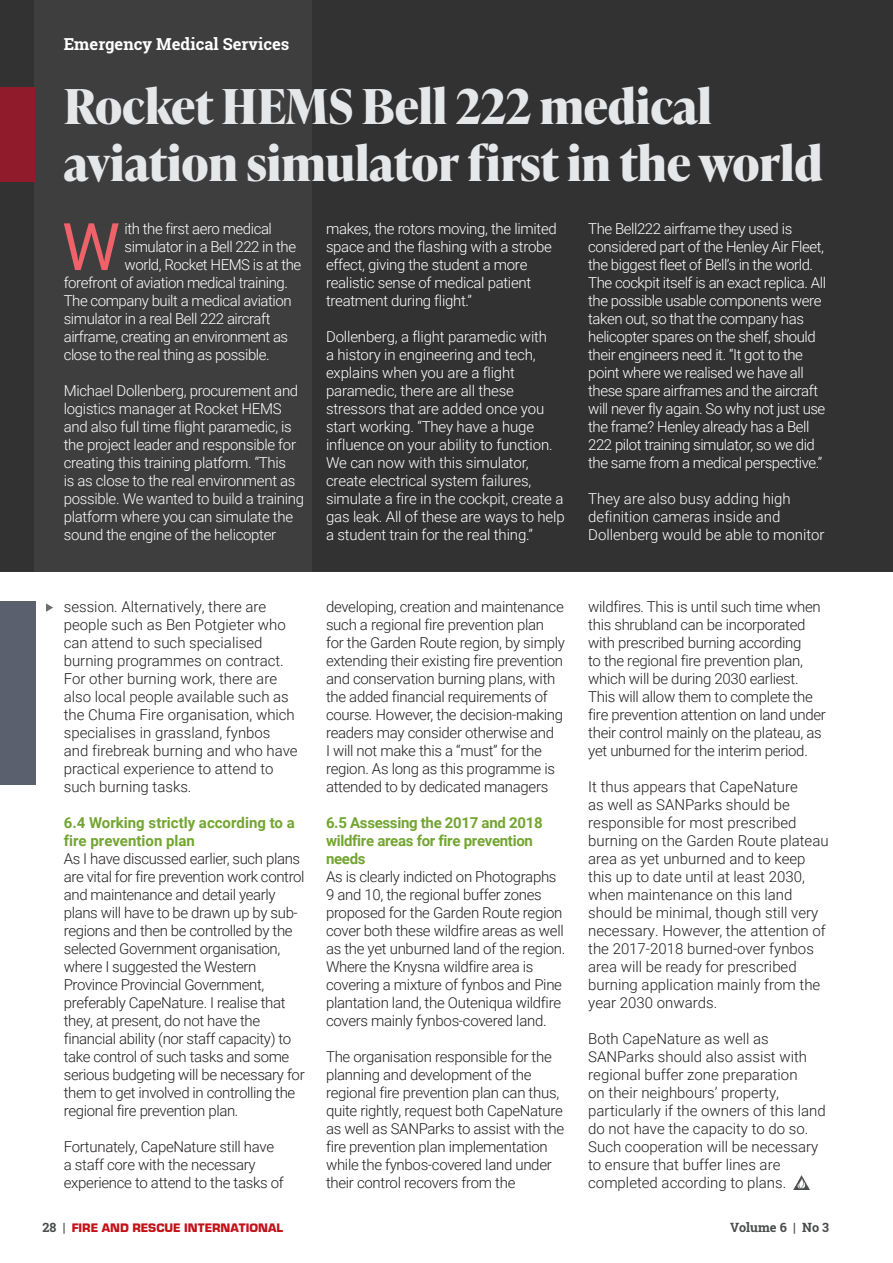
<style>
.page{position:relative;width:893px;height:1263px;background:#fff}
.page>*{position:absolute;margin:0;border:0;box-sizing:border-box;transform-origin:0 0}
.t1{font:65.7px "Roboto";color:#f0626a}
.t2{font:700 48px/57.6px "Ivy Presto Headline";letter-spacing:-.005em;color:#e6e7e9}
.t3{font:700 16.5px "Roboto Slab";color:#fff}
.t4{font:300 15px/18px "Roboto";letter-spacing:-.02em;color:#231f20}
.t5{font:300 15px/18px "Roboto";letter-spacing:-.02em;color:#fff}
.t6{font:300 15px/18px "Roboto";color:#231f20}
.t7{font:300 15px/18px "Roboto";color:#fff}
.t8{font:700 15px/18px "Roboto";letter-spacing:-.02em;color:#73a532}
.t9{font:700 15px/18px "Roboto";color:#73a532}
.t10{font:900 12.75px "Eurostile";color:#c4121a}
.t11{font:700 12.75px "Roboto Slab";color:#4b4c4d}
.s1{font-family:"Roboto Slab";font-weight:700;color:#4b4c4d}
</style>
<div class="page">
<div style="left:0;top:0;width:893px;height:571px;background:#333233"></div>
<div style="left:34px;top:0;width:278px;height:571px;background:#3e3e3f"></div>
<div style="left:0;top:87px;width:34px;height:94px;background:#901b2b"></div>
<svg style="left:46px;top:603px;width:7px;height:9px"></svg>
<div style="left:0;top:601px;width:35px;height:184px;background:#5a606e"></div>
<img style="left:793px;top:1176px;width:17px;height:14px">
<p class="t3" style="left:64px;top:33px;width:227px">Emergency Medical Services</p>
<p class="t2" style="left:64px;top:76px;width:760px">Rocket HEMS Bell 222 medical aviation simulator first in the world</p>
<p class="t1" style="left:62px;top:201px;width:60px">W</p>
<p class="t5" style="left:125px;top:219px;width:149px">ith the first aero medical</p>
<p class="t5" style="left:125px;top:237px;width:173px">simulator in a Bell 222 in the</p>
<p class="t5" style="left:125px;top:255px;width:178px">world, Rocket HEMS is at the</p>
<p class="t5" style="left:64px;top:273px;width:226px">forefront of aviation medical training.</p>
<p class="t5" style="left:64px;top:291px;width:229px">The company built a medical aviation</p>
<p class="t5" style="left:64px;top:309px;width:208px">simulator in a real Bell 222 aircraft</p>
<p class="t5" style="left:64px;top:327px;width:226px">airframe, creating an environment as</p>
<p class="t5" style="left:64px;top:345px;width:207px">close to the real thing as possible.</p>
<p class="t5" style="left:64px;top:381px;width:242px">Michael Dollenberg, procurement and logistics manager at Rocket HEMS and also full time flight paramedic, is the project leader and responsible for creating this training platform. “This<br>is as close to the real environment as possible. We wanted to build a training platform where you can simulate the sound the engine of the helicopter</p>
<p class="t5" style="left:326px;top:219px;width:232px">makes, the rotors moving, the limited space and the flashing with a strobe effect, giving the student a more realistic sense of medical patient treatment during flight.”</p>
<p class="t5" style="left:326px;top:327px;width:240px">Dollenberg, a flight paramedic with<br>a history in engineering and tech, explains when you are a flight paramedic, there are all these stressors that are added once you start working. “They have a huge influence on your ability to function.<br>We can now with this simulator, create electrical system failures, simulate a fire in the cockpit, create a gas leak. All of these are ways to help a student train for the real thing.”</p>
<p class="t6" style="left:64px;top:597px;width:235px">session. Alternatively, there are people such as Ben Potgieter who can attend to such specialised burning programmes on contract.<br>For other burning work, there are also local people available such as the Chuma Fire organisation, which specialises in grassland, fynbos and firebreak burning and who have practical experience to attend to such burning tasks.</p>
<p class="t9" style="left:64px;top:813px;width:233px">6.4 Working strictly according to a fire prevention plan</p>
<p class="t4" style="left:64px;top:849px;width:242px">As I have discussed earlier, such plans are vital for fire prevention work control and maintenance and detail yearly plans will have to be drawn up by sub&shy;regions and then be controlled by the selected Government organisation, where I suggested the Western Province Provincial Government, preferably CapeNature. I realise that they, at present, do not have the financial ability (nor staff capacity) to take control of such tasks and some serious budgeting will be necessary for them to get involved in controlling the regional fire prevention plan.</p>
<p class="t4" style="left:64px;top:1137px;width:222px">Fortunately, CapeNature still have a staff core with the necessary experience to attend to the tasks of</p>
<p class="t4" style="left:326px;top:597px;width:240px">developing, creation and maintenance such a regional fire prevention plan for the Garden Route region, by simply extending their existing fire prevention and conservation burning plans, with the added financial requirements of course. However, the decision-making readers may consider otherwise and<br>I will not make this a “must” for the region. As long as this programme is attended to by dedicated managers</p>
<p class="t8" style="left:326px;top:813px;width:218px">6.5 Assessing the 2017 and 2018 wildfire areas for fire prevention needs</p>
<p class="t4" style="left:326px;top:867px;width:241px">As is clearly indicted on Photographs 9 and 10, the regional buffer zones proposed for the Garden Route region cover both these wildfire areas as well as the yet unburned land of the region.<br>Where the Knysna wildfire area is covering a mixture of fynbos and Pine plantation land, the Outeniqua wildfire covers mainly fynbos-covered land.</p>
<p class="t4" style="left:326px;top:1047px;width:240px">The organisation responsible for the planning and development of the regional fire prevention plan can thus, quite rightly, request both CapeNature as well as SANParks to assist with the fire prevention plan implementation while the fynbos-covered land under their control recovers from the</p>
<p class="t5" style="left:588px;top:219px;width:239px">The Bell222 airframe they used is considered part of the Henley Air Fleet, the biggest fleet of Bell’s in the world.<br>The cockpit itself is an exact replica. All the possible usable components were taken out, so that the company has helicopter spares on the shelf, should their engineers need it. “It got to the point where we realised we have all these spare airframes and the aircraft will never fly again. So why not just use the frame? Henley already has a Bell 222 pilot training simulator, so we did the same from a medical perspective.”</p>
<p class="t7" style="left:588px;top:489px;width:238px">They are also busy adding high definition cameras inside and<br>Dollenberg would be able to monitor</p>
<p class="t4" style="left:588px;top:597px;width:239px">wildfires. This is until such time when this shrubland can be incorporated with prescribed burning according<br>to the regional fire prevention plan, which will be during 2030 earliest.<br>This will allow them to complete the fire prevention attention on land under their control mainly on the plateau, as yet unburned for the interim period.</p>
<p class="t6" style="left:588px;top:777px;width:242px">It thus appears that CapeNature<br>as well as SANParks should be responsible for most prescribed burning on the Garden Route plateau area as yet unburned and to keep this up to date until at least 2030, when maintenance on this land should be minimal, though still very necessary. However, the attention of the 2017-2018 burned-over fynbos area will be ready for prescribed burning application mainly from the year 2030 onwards.</p>
<p class="t6" style="left:588px;top:1029px;width:239px">Both CapeNature as well as<br>SANParks should also assist with regional buffer zone preparation<br>on their neighbours’ property, particularly if the owners of this land do not have the capacity to do so.<br>Such cooperation will be necessary to ensure that buffer lines are completed according to plans.</p>
<p class="t10" style="left:43px;top:1220px;width:242px"><span class="s1">28 |</span> FIRE AND RESCUE INTERNATIONAL</p>
<p class="t11" style="left:730px;top:1218px;width:100px">Volume 6 | No 3</p>
</div>
